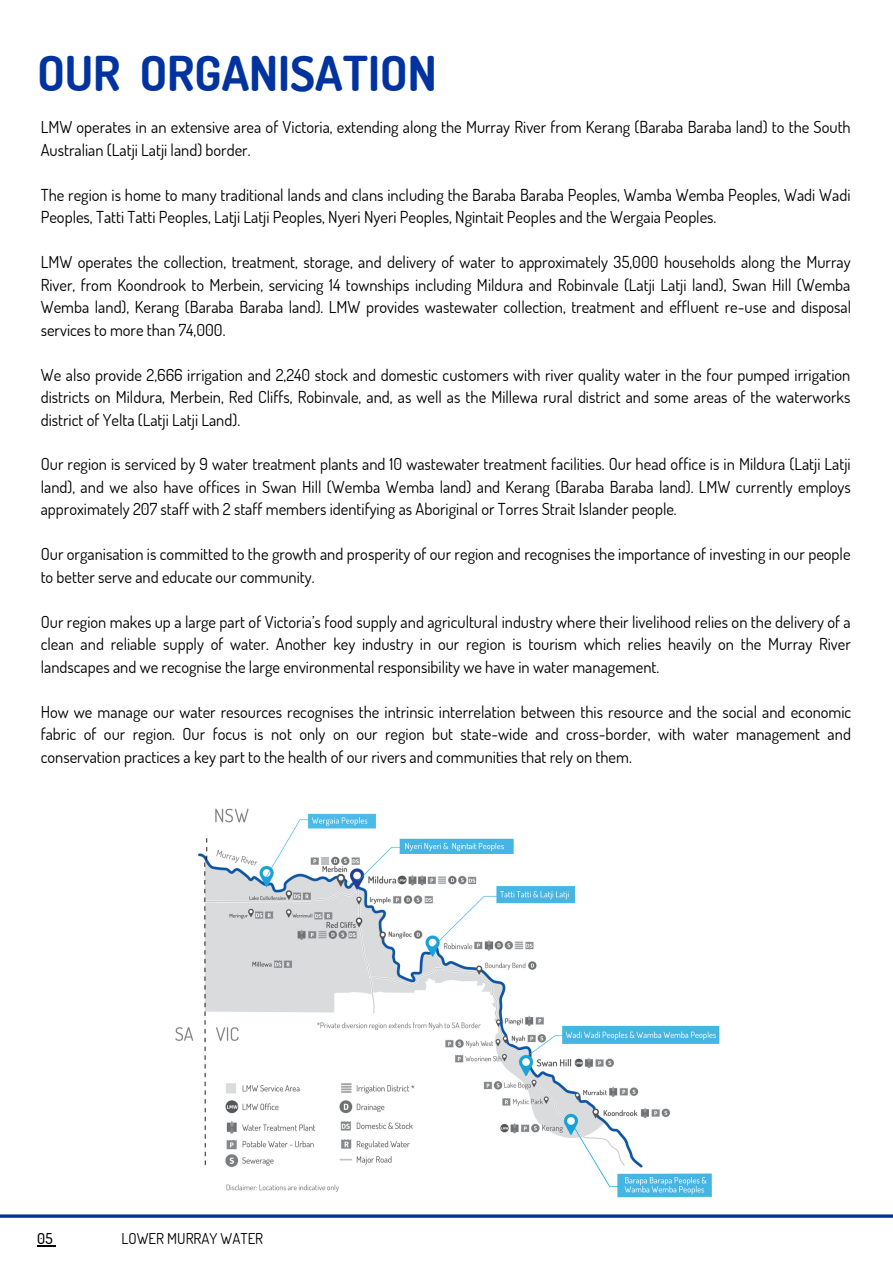
<style>
.page{position:relative;width:893px;height:1264px;background:#fff}
.page>*{position:absolute;margin:0;border:0;box-sizing:border-box;transform-origin:0 0}
.t1{font:700 48px "Dosis";color:#0033a0}
.t2{font:16.5px/22.5px "Dosis";color:#000;text-align:justify}
.t3{font:15px "Dosis";color:#000}
.t4{font:500 15px "Dosis";color:#000}
</style>
<div class="page">
<img style="left:164px;top:808px;width:577px;height:410px">
<hr style="left:0;top:1214px;width:892px;height:3px;background:#0033a0">
<svg style="left:37px;top:1245px;width:19px;height:1px"></svg>
<h1 class="t1" style="left:37px;top:41px;width:401px">OUR ORGANISATION</h1>
<p class="t2" style="left:41px;top:115px;width:811px">LMW operates in an extensive area of Victoria, extending along the Murray River from Kerang (Baraba Baraba land) to the South<br>Australian (Latji Latji land) border.</p>
<p class="t2" style="left:41px;top:183px;width:811px">The region is home to many traditional lands and clans including the Baraba Baraba Peoples, Wamba Wemba Peoples, Wadi Wadi<br>Peoples, Tatti Tatti Peoples, Latji Latji Peoples, Nyeri Nyeri Peoples, Ngintait Peoples and the Wergaia Peoples.</p>
<p class="t2" style="left:41px;top:250px;width:812px">LMW operates the collection, treatment, storage, and delivery of water to approximately 35,000 households along the Murray River, from Koondrook to Merbein, servicing 14 townships including Mildura and Robinvale (Latji Latji land), Swan Hill (Wemba Wemba land), Kerang (Baraba Baraba land). LMW provides wastewater collection, treatment and effluent re-use and disposal services to more than 74,000.</p>
<p class="t2" style="left:41px;top:363px;width:811px">We also provide 2,666 irrigation and 2,240 stock and domestic customers with river quality water in the four pumped irrigation districts on Mildura, Merbein, Red Cliffs, Robinvale, and, as well as the Millewa rural district and some areas of the waterworks district of Yelta (Latji Latji Land).</p>
<p class="t2" style="left:41px;top:452px;width:811px">Our region is serviced by 9 water treatment plants and 10 wastewater treatment facilities. Our head office is in Mildura (Latji Latji land), and we also have offices in Swan Hill (Wemba Wemba land) and Kerang (Baraba Baraba land). LMW currently employs approximately 207 staff with 2 staff members identifying as Aboriginal or Torres Strait Islander people.</p>
<p class="t2" style="left:41px;top:542px;width:811px">Our organisation is committed to the growth and prosperity of our region and recognises the importance of investing in our people to better serve and educate our community.</p>
<p class="t2" style="left:41px;top:610px;width:811px">Our region makes up a large part of Victoria’s food supply and agricultural industry where their livelihood relies on the delivery of a clean and reliable supply of water. Another key industry in our region is tourism which relies heavily on the Murray River landscapes and we recognise the large environmental responsibility we have in water management.</p>
<p class="t2" style="left:41px;top:700px;width:812px">How we manage our water resources recognises the intrinsic interrelation between this resource and the social and economic fabric of our region. Our focus is not only on our region but state-wide and cross-border, with water management and conservation practices a key part to the health of our rivers and communities that rely on them.</p>
<p class="t4" style="left:37px;top:1228px;width:17px">05</p>
<p class="t3" style="left:122px;top:1228px;width:143px">LOWER MURRAY WATER</p>
</div>
